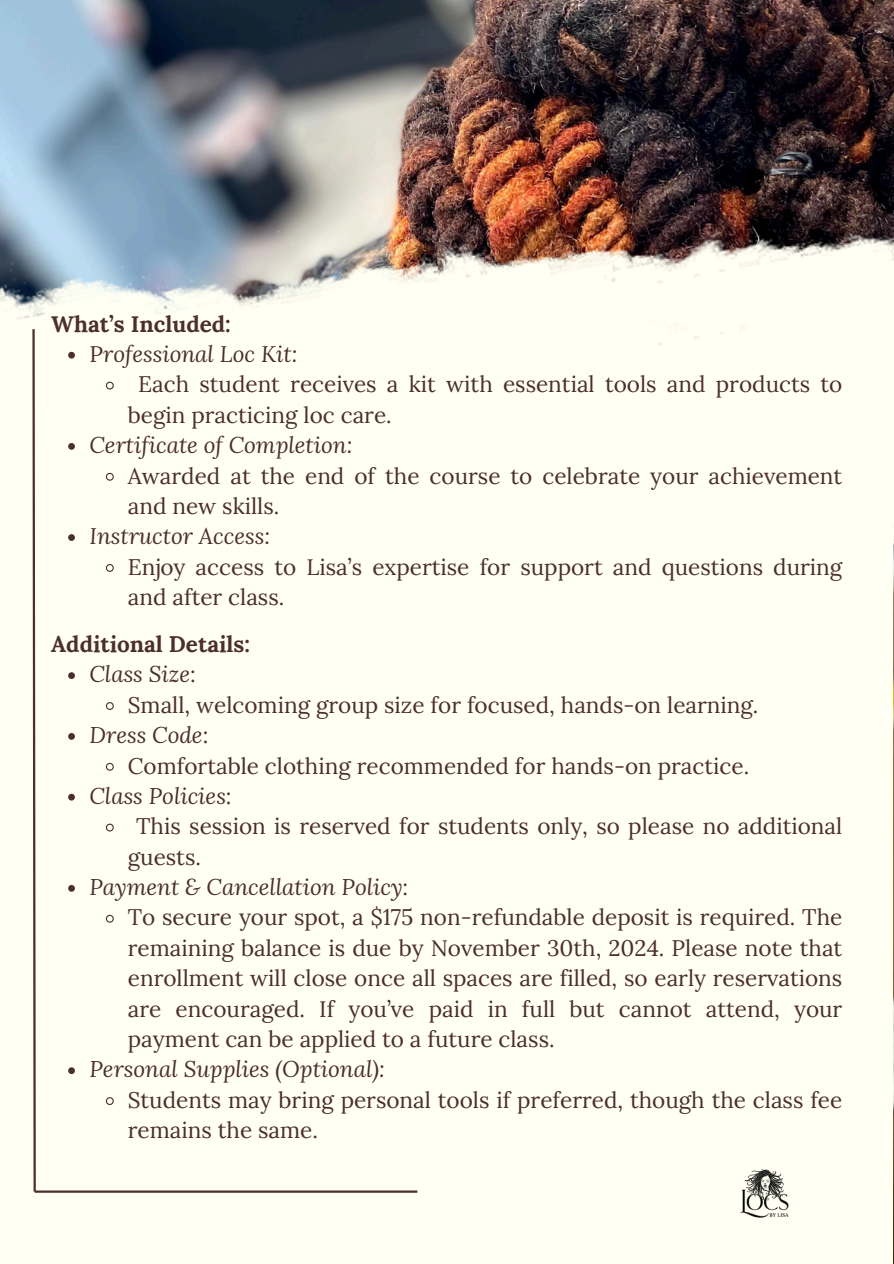
<style>
.page{position:relative;width:894px;height:1264px;background:#fff}
.page>*{position:absolute;margin:0;border:0;box-sizing:border-box;transform-origin:0 0}
.t1{font:22.5px/30.3px "Lora";color:#4b2f28}
.t2{font:italic 22.5px "Lora";color:#4b2f28}
.t3{font:700 22.5px "Lora";color:#4b2f28}
.s1{font-style:normal}
</style>
<div class="page">
<img style="left:0;top:0;width:893px;height:1263px">
<div style="left:0;top:394px;width:891px;height:869px;background:#fffff3"></div>
<img style="left:0;top:223px;width:893px;height:342px">
<svg style="left:31px;top:327px;width:6px;height:866px"></svg>
<hr style="left:35px;top:1190px;width:382px;height:2px;background:#4b2f28">
<img style="left:740px;top:1169px;width:49px;height:49px">
<svg style="left:68px;top:352px;width:7px;height:6px"></svg>
<svg style="left:105px;top:381px;width:10px;height:9px"></svg>
<svg style="left:68px;top:443px;width:7px;height:7px"></svg>
<svg style="left:105px;top:472px;width:10px;height:9px"></svg>
<svg style="left:68px;top:534px;width:7px;height:7px"></svg>
<svg style="left:105px;top:563px;width:10px;height:9px"></svg>
<svg style="left:68px;top:672px;width:7px;height:7px"></svg>
<svg style="left:105px;top:702px;width:9px;height:8px"></svg>
<svg style="left:68px;top:733px;width:7px;height:6px"></svg>
<svg style="left:105px;top:762px;width:9px;height:9px"></svg>
<svg style="left:68px;top:793px;width:7px;height:7px"></svg>
<svg style="left:105px;top:823px;width:9px;height:9px"></svg>
<svg style="left:68px;top:885px;width:7px;height:6px"></svg>
<svg style="left:105px;top:914px;width:9px;height:9px"></svg>
<svg style="left:68px;top:1067px;width:7px;height:7px"></svg>
<svg style="left:105px;top:1097px;width:9px;height:8px"></svg>
<p class="t3" style="left:51px;top:309px;width:181px">What’s Included:</p>
<p class="t2" style="left:89px;top:339px;width:209px"><span class="s1">P</span>rofessional Loc Kit:</p>
<p class="t1" style="left:128px;top:369px;width:715px;text-indent:10px">Each student receives a kit with essential tools and products to begin practicing loc care.</p>
<p class="t2" style="left:89px;top:430px;width:264px">Certificate of Completion:</p>
<p class="t1" style="left:128px;top:460px;width:715px">Awarded at the end of the course to celebrate your achievement and new skills.</p>
<p class="t2" style="left:89px;top:521px;width:182px">Instructor Access:</p>
<h1 class="t1" style="left:128px;top:551px;width:715px">Enjoy access to Lisa’s expertise for support and questions during and after class.</h1>
<p class="t3" style="left:51px;top:629px;width:200px">Additional Details:</p>
<p class="t2" style="left:89px;top:659px;width:108px">Class Size<span class="s1">:</span></p>
<p class="t1" style="left:128px;top:689px;width:632px">Small, welcoming group size for focused, hands-on learning.</p>
<p class="t2" style="left:89px;top:720px;width:120px">Dress Code<span class="s1">:</span></p>
<p class="t1" style="left:128px;top:750px;width:622px">Comfortable clothing recommended for hands-on practice.</p>
<p class="t2" style="left:89px;top:780px;width:143px">Class Policies<span class="s1">:</span></p>
<p class="t1" style="left:128px;top:811px;width:715px;text-indent:8px">This session is reserved for students only, so please no additional guests.</p>
<p class="t2" style="left:89px;top:871px;width:320px">Payment &amp; Cancellation Policy<span class="s1">:</span></p>
<p class="t1" style="left:128px;top:902px;width:715px;text-align:justify">To secure your spot, a $175 non-refundable deposit is required. The remaining balance is due by November 30th, 2024. Please note that enrollment will close once all spaces are filled, so early reservations are encouraged. If you’ve paid in full but cannot attend, your payment can be applied to a future class.</p>
<p class="t2" style="left:89px;top:1054px;width:297px">Personal Supplies (Optional):</p>
<p class="t1" style="left:128px;top:1084px;width:715px">Students may bring personal tools if preferred, though the class fee remains the same.</p>
</div>
